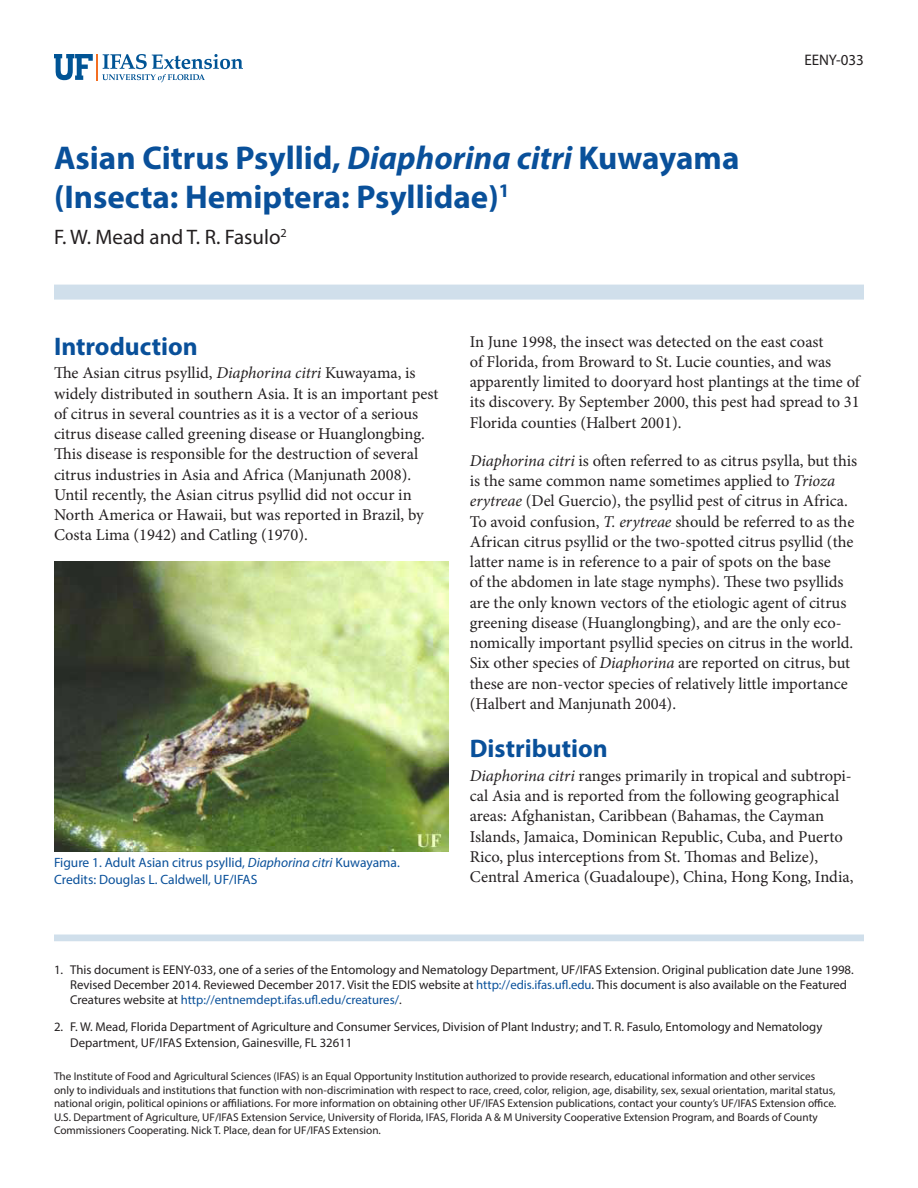
<style>
.page{position:relative;width:918px;height:1188px;background:#fff}
.page>*{position:absolute;margin:0;border:0;box-sizing:border-box;transform-origin:0 0}
.TitleRegular{font:700 33px/39.6px "Myriad Pro";color:#09509a}
.SectionHeading0{font:700 25.5px "Myriad Pro";color:#09509a}
.Author{font:21px "Myriad Pro";color:#231f20}
.Paragraph{font:16.5px/20.2px "Minion Pro";color:#231f20}
.PubNumber{font:15.3px "Myriad Pro";color:#231f20}
.FigureCaption{font:13.5px "Myriad Pro";color:#09509a}
.t1{font:12.75px/15.3px "Myriad Pro";color:#231f20}
.Disclaimer{font:11.25px/13.5px "Myriad Pro";color:#231f20}
.s1{font-style:italic}
.s2{color:#09509a}
</style>
<div class="page">
<svg style="left:54px;top:54px;width:189px;height:28px"></svg>
<div style="left:54px;top:285px;width:810px;height:15px;background:#d0dfeb"></div>
<div style="left:54px;top:935px;width:810px;height:6px;background:#d0dfeb"></div>
<img style="left:54px;top:562px;width:394px;height:290px">
<p class="TitleRegular" style="left:54px;top:137px;width:687px">Asian Citrus Psyllid, <span class="s1">Diaphorina citri</span> Kuwayama (Insecta: Hemiptera: Psyllidae)<sup>1</sup></p>
<p class="Author" style="left:54px;top:224px;width:234px">F. W. Mead and T. R. Fasulo<sup>2</sup></p>
<p class="PubNumber" style="left:804px;top:51px;width:61px">EENY-033</p>
<p class="SectionHeading0" style="left:54px;top:330px;width:145px">Introduction</p>
<p class="Paragraph" style="left:54px;top:363px;width:386px">The Asian citrus psyllid, <span class="s1">Diaphorina citri</span> Kuwayama, is widely distributed in southern Asia. It is an important pest of citrus in several countries as it is a vector of a serious citrus disease called greening disease or Huanglongbing.<br>This disease is responsible for the destruction of several citrus industries in Asia and Africa (Manjunath 2008).<br>Until recently, the Asian citrus psyllid did not occur in North America or Hawaii, but was reported in Brazil, by Costa Lima (1942) and Catling (1970).</p>
<p class="FigureCaption" style="left:54px;top:854px;width:347px">Figure 1. Adult Asian citrus psyllid, <span class="s1">Diaphorina citri</span> Kuwayama.</p>
<p class="FigureCaption" style="left:54px;top:871px;width:205px">Credits: Douglas L. Caldwell, UF/IFAS</p>
<p class="Paragraph" style="left:470px;top:331px;width:392px">In June 1998, the insect was detected on the east coast<br>of Florida, from Broward to St. Lucie counties, and was apparently limited to dooryard host plantings at the time of its discovery. By September 2000, this pest had spread to 31<br>Florida counties (Halbert 2001).</p>
<p class="Paragraph" style="left:470px;top:450px;width:389px"><span class="s1">Diaphorina citri</span> is often referred to as citrus psylla, but this is the same common name sometimes applied to <span class="s1">Trioza erytreae</span> (Del Guercio), the psyllid pest of citrus in Africa.<br>To avoid confusion, <span class="s1">T. erytreae</span> should be referred to as the African citrus psyllid or the two-spotted citrus psyllid (the latter name is in reference to a pair of spots on the base<br>of the abdomen in late stage nymphs). These two psyllids are the only known vectors of the etiologic agent of citrus greening disease (Huanglongbing), and are the only eco&shy;nomically important psyllid species on citrus in the world.<br>Six other species of <span class="s1">Diaphorina</span> are reported on citrus, but these are non-vector species of relatively little importance (Halbert and Manjunath 2004).</p>
<p class="SectionHeading0" style="left:470px;top:732px;width:140px">Distribution</p>
<p class="Paragraph" style="left:470px;top:766px;width:385px"><span class="s1">Diaphorina citri</span> ranges primarily in tropical and subtropi&shy;cal Asia and is reported from the following geographical areas: Afghanistan, Caribbean (Bahamas, the Cayman Islands, Jamaica, Dominican Republic, Cuba, and Puerto Rico, plus interceptions from St. Thomas and Belize), Central America (Guadaloupe), China, Hong Kong, India,</p>
<p class="t1" style="left:70px;top:961px;width:785px;text-indent:-16px">1. This document is EENY-033, one of a series of the Entomology and Nematology Department, UF/IFAS Extension. Original publication date June 1998.<br>Revised December 2014. Reviewed December 2017. Visit the EDIS website at <span class="s2">http://edis.ifas.ufl.edu</span>. This document is also available on the Featured<br>Creatures website at <span class="s2">http://entnemdept.ifas.ufl.edu/creatures/</span>.</p>
<p class="t1" style="left:70px;top:1019px;width:754px;text-indent:-16px">2. F. W. Mead, Florida Department of Agriculture and Consumer Services, Division of Plant Industry; and T. R. Fasulo, Entomology and Nematology<br>Department, UF/IFAS Extension, Gainesville, FL 32611</p>
<p class="Disclaimer" style="left:54px;top:1069px;width:784px">The Institute of Food and Agricultural Sciences (IFAS) is an Equal Opportunity Institution authorized to provide research, educational information and other services only to individuals and institutions that function with non-discrimination with respect to race, creed, color, religion, age, disability, sex, sexual orientation, marital status, national origin, political opinions or affiliations. For more information on obtaining other UF/IFAS Extension publications, contact your county’s UF/IFAS Extension office.<br>U.S. Department of Agriculture, UF/IFAS Extension Service, University of Florida, IFAS, Florida A &amp; M University Cooperative Extension Program, and Boards of County Commissioners Cooperating. Nick T. Place, dean for UF/IFAS Extension.</p>
</div>
